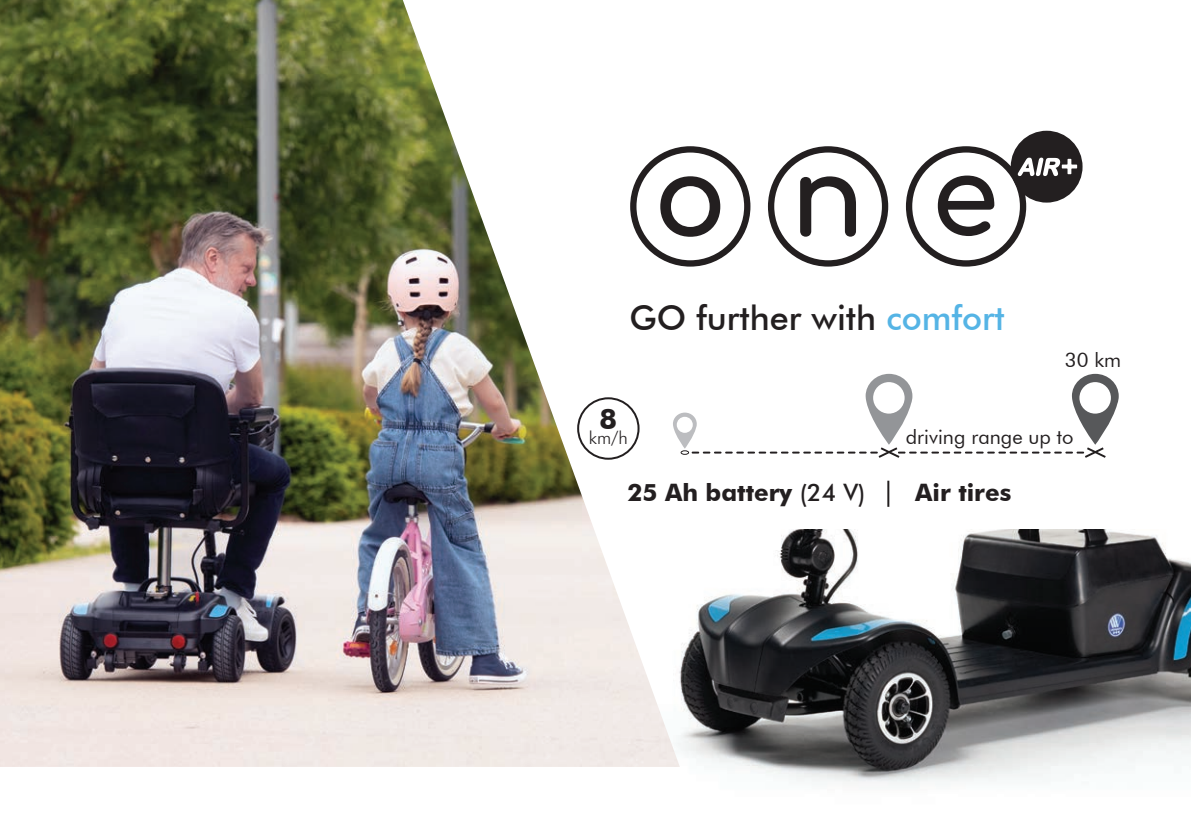
<style>
.page{position:relative;width:1191px;height:840px;background:#fff}
.page>*{position:absolute;margin:0;border:0;box-sizing:border-box;transform-origin:0 0}
.t1{font:500 34px "Futura BT";color:#231f20}
.t2{font:700 28px "Futura BT";color:#231f20}
.t3{font:700 24px "Futura BT";color:#231f20}
.t4{font:20px "Futura BT";color:#231f20}
.t5{font:300 18px "Futura BT";color:#231f20}
.s1{color:#55b4e5}
.s2{font-weight:500}
</style>
<div class="page">
<img style="left:629px;top:529px;width:562px;height:257px">
<img style="left:0;top:0;width:680px;height:766px">
<svg style="left:630px;top:146px;width:120px;height:120px"></svg>
<svg style="left:768px;top:146px;width:120px;height:120px"></svg>
<svg style="left:906px;top:131px;width:176px;height:135px"></svg>
<hr style="left:887px;top:480px;width:2px;height:26px;background:#231f20">
<svg style="left:673px;top:373px;width:445px;height:84px"></svg>
<div style="left:578px;top:398px;width:60px;height:60px;background:#fff;border-radius:50%"></div>
<div style="left:577px;top:397px;width:62px;height:62px;border:2px solid #231f20;border-radius:50%"></div>
<p class="t1" style="left:629px;top:297px;width:377px">GO further with <span class="s1">comfort</span></p>
<p class="t4" style="left:1065px;top:347px;width:58px">30 km</p>
<p class="t2" style="left:599px;top:401px;width:19px">8</p>
<p class="t5" style="left:589px;top:426px;width:41px">km/h</p>
<p class="t4" style="left:905px;top:424px;width:169px">driving range up to</p>
<p class="t3" style="left:627px;top:477px;width:239px">25 Ah battery <span class="s2">(24 V)</span></p>
<p class="t3" style="left:915px;top:477px;width:98px">Air tires</p>
</div>
